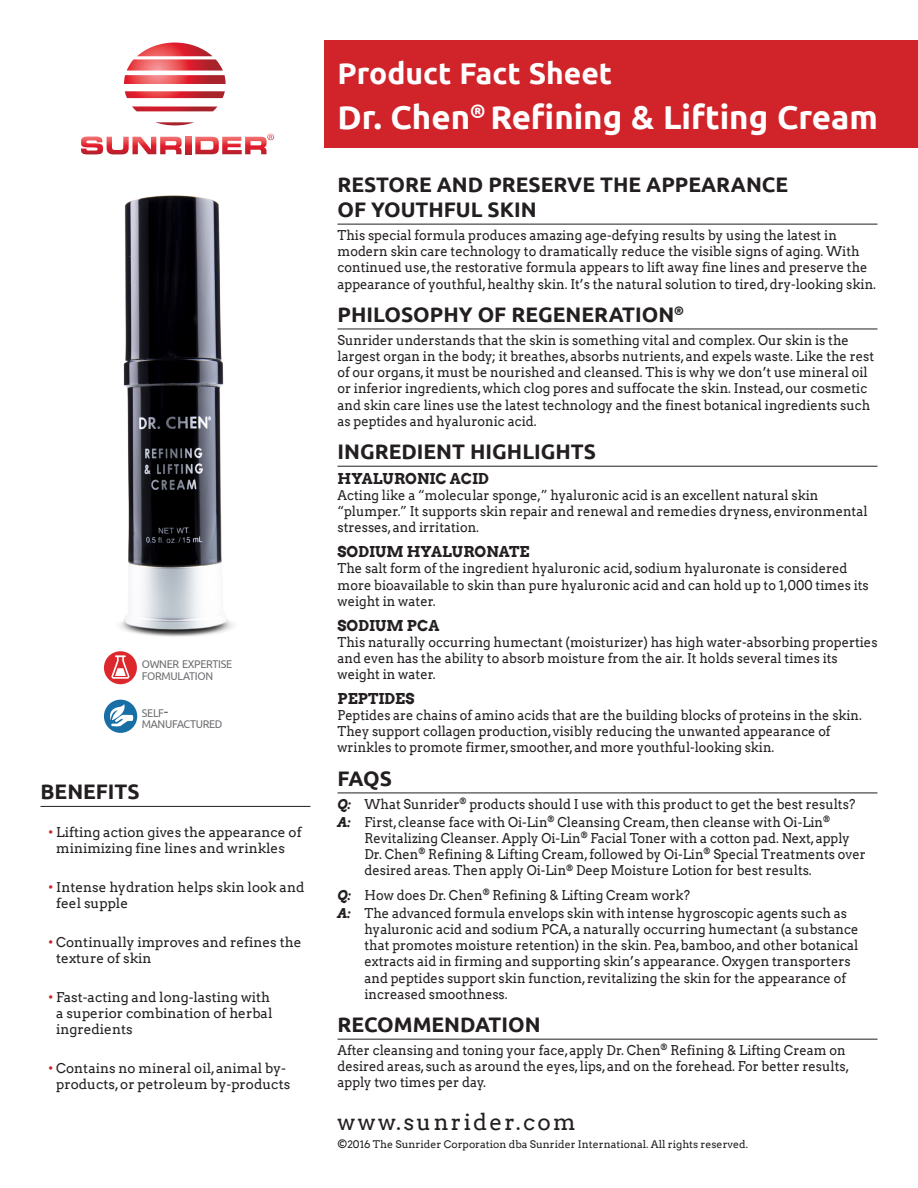
<style>
.page{position:relative;width:918px;height:1188px;background:#fff}
.page>*{position:absolute;margin:0;border:0;box-sizing:border-box;transform-origin:0 0}
.t1{font:700 33px "Ubuntu";color:#fff}
.t2{font:700 30px "Ubuntu";color:#fff}
.t3{font:22.5px "Arvo";letter-spacing:.1em;color:#231f20}
.t4{font:700 21px/25.2px "Ubuntu";color:#231f20}
.t5{font:700 15px "Arvo";color:#231f20}
.t6{font:13.5px/16.2px "Arvo";color:#231f20;scale:.95 1}
.t7{font:13.5px/16.2px "Arvo";color:#231f20}
.t8{font:13.5px/16.2px "Arvo";color:#231f20;scale:.94 1}
.t9{font:11.25px/11.4px "Ubuntu";letter-spacing:-.03em;color:#6c6d70;scale:.95 1}
.t10{font:10.5px "Arvo";color:#231f20}
.s1{font-size:16.05px}
.s2{color:#d1232a}
.s3{font-weight:700;font-style:italic}
</style>
<div class="page">
<img style="left:119px;top:195px;width:115px;height:442px">
<hr style="left:40px;top:806px;width:270px;height:1px;background:#231f20">
<hr style="left:338px;top:224px;width:540px;height:1px;background:#231f20">
<hr style="left:338px;top:329px;width:540px;height:1px;background:#231f20">
<hr style="left:338px;top:466px;width:540px;height:1px;background:#231f20">
<hr style="left:338px;top:793px;width:540px;height:1px;background:#231f20">
<hr style="left:338px;top:1039px;width:540px;height:1px;background:#231f20">
<div style="left:324px;top:40px;width:594px;height:108px;background:#d1232a"></div>
<svg style="left:124px;top:43px;width:102px;height:41px"></svg>
<svg style="left:125px;top:91px;width:100px;height:7px"></svg>
<svg style="left:132px;top:106px;width:85px;height:5px"></svg>
<svg style="left:155px;top:122px;width:39px;height:3px"></svg>
<svg style="left:81px;top:137px;width:101px;height:17px"></svg>
<svg style="left:186px;top:137px;width:5px;height:17px"></svg>
<svg style="left:195px;top:134px;width:79px;height:20px"></svg>
<div style="left:104px;top:651px;width:33px;height:33px;background:#dc272d;border-radius:50%"></div>
<svg style="left:111px;top:655px;width:19px;height:24px"></svg>
<div style="left:104px;top:700px;width:33px;height:33px;background:#186fa6;border-radius:50%"></div>
<svg style="left:108px;top:704px;width:26px;height:23px"></svg>
<p class="t9" style="left:142px;top:658px;width:97px">OWNER EXPERTISE<br>FORMULATION</p>
<p class="t9" style="left:142px;top:707px;width:86px">SELF<span class="s1">-<br></span>MANUFACTURED</p>
<p class="t4" style="left:40px;top:779px;width:101px">BENEFITS</p>
<p class="t7" style="left:56px;top:824px;width:247px;text-indent:-8px"><span class="s2">•</span> Lifting action gives the appearance of minimizing fine lines and wrinkles</p>
<p class="t7" style="left:56px;top:879px;width:250px;text-indent:-8px"><span class="s2">•</span> Intense hydration helps skin look and feel supple</p>
<p class="t7" style="left:56px;top:934px;width:247px;text-indent:-8px"><span class="s2">•</span> Continually improves and refines the texture of skin</p>
<p class="t7" style="left:56px;top:989px;width:218px;text-indent:-8px"><span class="s2">•</span> Fast-acting and long-lasting with a superior combination of herbal ingredients</p>
<p class="t7" style="left:56px;top:1060px;width:235px;text-indent:-8px"><span class="s2">•</span> Contains no mineral oil, animal by&shy;products, or petroleum by-products</p>
<p class="t2" style="left:338px;top:55px;width:276px">Product Fact Sheet</p>
<p class="t1" style="left:338px;top:97px;width:542px">Dr. Chen<sup>®</sup> Refining &amp; Lifting Cream</p>
<p class="t4" style="left:338px;top:171px;width:452px">RESTORE AND PRESERVE THE APPEARANCE<br>OF YOUTHFUL SKIN</p>
<p class="t6" style="left:338px;top:227px;width:568px">This special formula produces amazing age-defying results by using the latest in modern skin care technology to dramatically reduce the visible signs of aging. With continued use, the restorative formula appears to lift away fine lines and preserve the appearance of youthful, healthy skin. It’s the natural solution to tired, dry-looking skin.</p>
<p class="t4" style="left:338px;top:301px;width:348px">PHILOSOPHY OF REGENERATION<sup>®</sup></p>
<p class="t6" style="left:338px;top:332px;width:566px">Sunrider understands that the skin is something vital and complex. Our skin is the largest organ in the body; it breathes, absorbs nutrients, and expels waste. Like the rest of our organs, it must be nourished and cleansed. This is why we don’t use mineral oil or inferior ingredients, which clog pores and suffocate the skin. Instead, our cosmetic and skin care lines use the latest technology and the finest botanical ingredients such as peptides and hyaluronic acid.</p>
<p class="t4" style="left:338px;top:439px;width:260px">INGREDIENT HIGHLIGHTS</p>
<p class="t5" style="left:338px;top:469px;width:153px">HYALURONIC ACID</p>
<p class="t6" style="left:338px;top:487px;width:559px">Acting like a “molecular sponge,” hyaluronic acid is an excellent natural skin “plumper.” It supports skin repair and renewal and remedies dryness, environmental stresses, and irritation.</p>
<p class="t5" style="left:338px;top:542px;width:194px">SODIUM HYALURONATE</p>
<p class="t6" style="left:338px;top:560px;width:561px">The salt form of the ingredient hyaluronic acid, sodium hyaluronate is considered more bioavailable to skin than pure hyaluronic acid and can hold up to 1,000 times its weight in water.</p>
<p class="t5" style="left:338px;top:616px;width:103px">SODIUM PCA</p>
<p class="t6" style="left:338px;top:634px;width:570px">This naturally occurring humectant (moisturizer) has high water-absorbing properties and even has the ability to absorb moisture from the air. It holds several times its weight in water.</p>
<p class="t5" style="left:338px;top:689px;width:79px">PEPTIDES</p>
<p class="t8" style="left:338px;top:707px;width:559px">Peptides are chains of amino acids that are the building blocks of proteins in the skin.<br>They support collagen production, visibly reducing the unwanted appearance of wrinkles to promote firmer, smoother, and more youthful-looking skin.</p>
<p class="t4" style="left:338px;top:765px;width:56px">FAQS</p>
<p class="t6" style="left:338px;top:796px;width:547px"><span class="s3">Q:</span> What Sunrider<sup>®</sup> products should I use with this product to get the best results?</p>
<p class="t6" style="left:364px;top:814px;width:529px;text-indent:-27px"><span class="s3">A:</span> First, cleanse face with Oi-Lin<sup>®</sup> Cleansing Cream, then cleanse with Oi-Lin<sup>® </sup>Revitalizing Cleanser. Apply Oi-Lin<sup>®</sup> Facial Toner with a cotton pad. Next, apply Dr. Chen<sup>®</sup> Refining &amp; Lifting Cream, followed by Oi-Lin<sup>®</sup> Special Treatments over desired areas. Then apply Oi-Lin<sup>®</sup> Deep Moisture Lotion for best results.</p>
<p class="t6" style="left:337px;top:887px;width:373px"><span class="s3">Q:</span> How does Dr. Chen<sup>®</sup> Refining &amp; Lifting Cream work?</p>
<p class="t6" style="left:364px;top:905px;width:521px;text-indent:-27px"><span class="s3">A:</span> The advanced formula envelops skin with intense hygroscopic agents such as hyaluronic acid and sodium PCA, a naturally occurring humectant (a substance that promotes moisture retention) in the skin. Pea, bamboo, and other botanical extracts aid in firming and supporting skin’s appearance. Oxygen transporters and peptides support skin function, revitalizing the skin for the appearance of increased smoothness.</p>
<p class="t4" style="left:337px;top:1012px;width:205px">RECOMMENDATION</p>
<p class="t6" style="left:337px;top:1042px;width:540px">After cleansing and toning your face, apply Dr. Chen<sup>®</sup> Refining &amp; Lifting Cream on desired areas, such as around the eyes, lips, and on the forehead. For better results, apply two times per day.</p>
<p class="t3" style="left:338px;top:1109px;width:240px">www.sunrider.com</p>
<p class="t10" style="left:338px;top:1138px;width:412px">©2016 The Sunrider Corporation dba Sunrider International. All rights reserved.</p>
</div>
